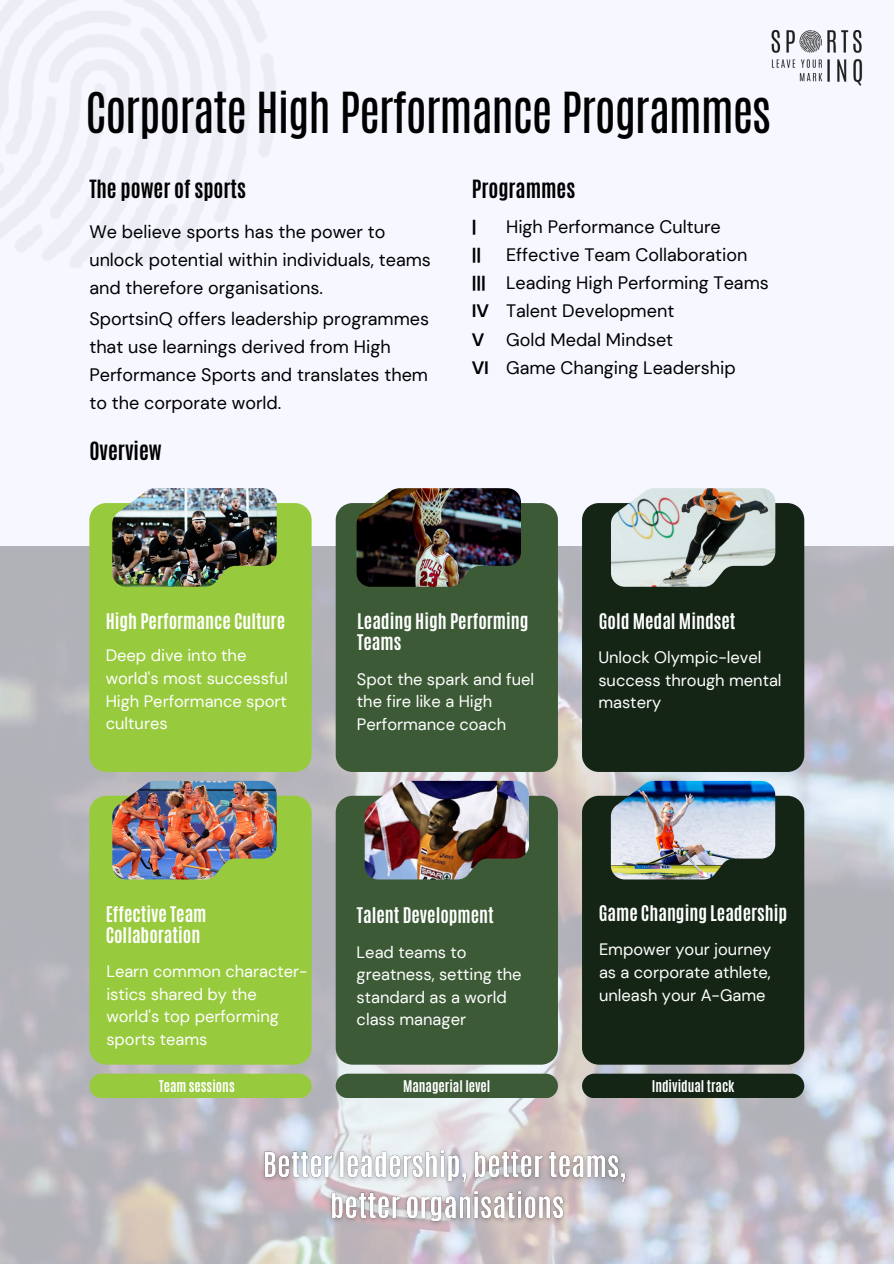
<style>
.page{position:relative;width:894px;height:1264px;background:#fff}
.page>*{position:absolute;margin:0;border:0;box-sizing:border-box;transform-origin:0 0}
.t1{font:47.25px "Antonio";letter-spacing:-.025em;color:#000}
.t2{font:700 21px "Antonio";color:#000}
.t3{font:18px/28.2px "DM Sans";color:#000}
.t4{font:700 18px/21.3px "Antonio";color:#fff}
.t5{font:700 18px/28.2px "DM Sans";color:#000}
.t6{font:16.5px/22.5px "DM Sans";color:#fff}
.t7{font:700 13.5px "Antonio";color:#fff}
</style>
<div class="page">
<div style="left:0;top:0;width:893px;height:1263px;background:#f6f7ff"></div>
<img style="left:0;top:546px;width:893px;height:717px">
<div style="left:89px;top:503px;width:222px;height:269px;background:#98ca3e"></div>
<img style="left:112px;top:488px;width:164px;height:98px">
<div style="left:335px;top:503px;width:222px;height:269px;background:#3c5a36"></div>
<div style="left:582px;top:503px;width:222px;height:269px;background:#142515"></div>
<img style="left:356px;top:488px;width:164px;height:98px">
<div style="left:89px;top:795px;width:222px;height:269px;background:#98ca3e"></div>
<img style="left:112px;top:780px;width:164px;height:99px">
<div style="left:335px;top:795px;width:222px;height:269px;background:#3c5a36"></div>
<div style="left:582px;top:795px;width:222px;height:269px;background:#142515"></div>
<img style="left:610px;top:780px;width:164px;height:99px">
<img style="left:610px;top:488px;width:165px;height:98px">
<img style="left:364px;top:780px;width:164px;height:99px">
<div style="left:89px;top:1073px;width:222px;height:25px;background:#98ca3e;border-radius:12px"></div>
<div style="left:335px;top:1073px;width:222px;height:25px;background:#3c5a36;border-radius:12px"></div>
<div style="left:582px;top:1073px;width:222px;height:25px;background:#142515;border-radius:12px"></div>
<img style="left:771px;top:29px;width:92px;height:57px">
<img style="left:257px;top:1143px;width:376px;height:86px">
<p class="t1" style="left:85px;top:79px;width:686px">Corporate High Performance Programmes</p>
<p class="t2" style="left:89px;top:174px;width:158px">The power of sports</p>
<p class="t2" style="left:471px;top:174px;width:105px">Programmes</p>
<p class="t3" style="left:89px;top:218px;width:343px">We believe sports has the power to unlock potential within individuals, teams and therefore organisations.</p>
<p class="t5" style="left:471px;top:213px;width:19px">| || |||<br>IV<br>V<br>VI</p>
<p class="t3" style="left:506px;top:213px;width:264px">High Performance Culture<br>Effective Team Collaboration<br>Leading High Performing Teams<br>Talent Development<br>Gold Medal Mindset<br>Game Changing Leadership</p>
<p class="t3" style="left:89px;top:304px;width:341px">SportsinQ offers leadership programmes that use learnings derived from High Performance Sports and translates them to the corporate world.</p>
<h6 class="t2" style="left:89px;top:435px;width:74px">Overview</h6>
<p class="t4" style="left:106px;top:610px;width:181px">High Performance Culture</p>
<p class="t6" style="left:106px;top:644px;width:183px">Deep dive into the world's most successful<br>High Performance sport cultures</p>
<p class="t4" style="left:357px;top:610px;width:173px">Leading High Performing<br>Teams</p>
<p class="t6" style="left:357px;top:667px;width:179px">Spot the spark and fuel the fire like a High<br>Performance coach</p>
<p class="t4" style="left:598px;top:610px;width:138px">Gold Medal Mindset</p>
<p class="t6" style="left:598px;top:646px;width:185px">Unlock Olympic-level success through mental mastery</p>
<p class="t4" style="left:106px;top:903px;width:102px">Effective Team<br>Collaboration</p>
<p class="t4" style="left:598px;top:902px;width:190px">Game Changing Leadership</p>
<p class="t4" style="left:357px;top:905px;width:138px">Talent Development</p>
<p class="t6" style="left:599px;top:938px;width:174px;text-align:justify">Empower your journey as a corporate athlete, unleash your A-Game</p>
<p class="t6" style="left:356px;top:940px;width:166px">Lead teams to greatness, setting the standard as a world class manager</p>
<p class="t6" style="left:106px;top:960px;width:203px">Learn common character&shy;istics shared by the world's top performing sports teams</p>
<p class="t7" style="left:159px;top:1076px;width:77px">Team sessions</p>
<p class="t7" style="left:403px;top:1076px;width:89px">Managerial level</p>
<p class="t7" style="left:651px;top:1076px;width:84px">Individual track</p>
</div>
